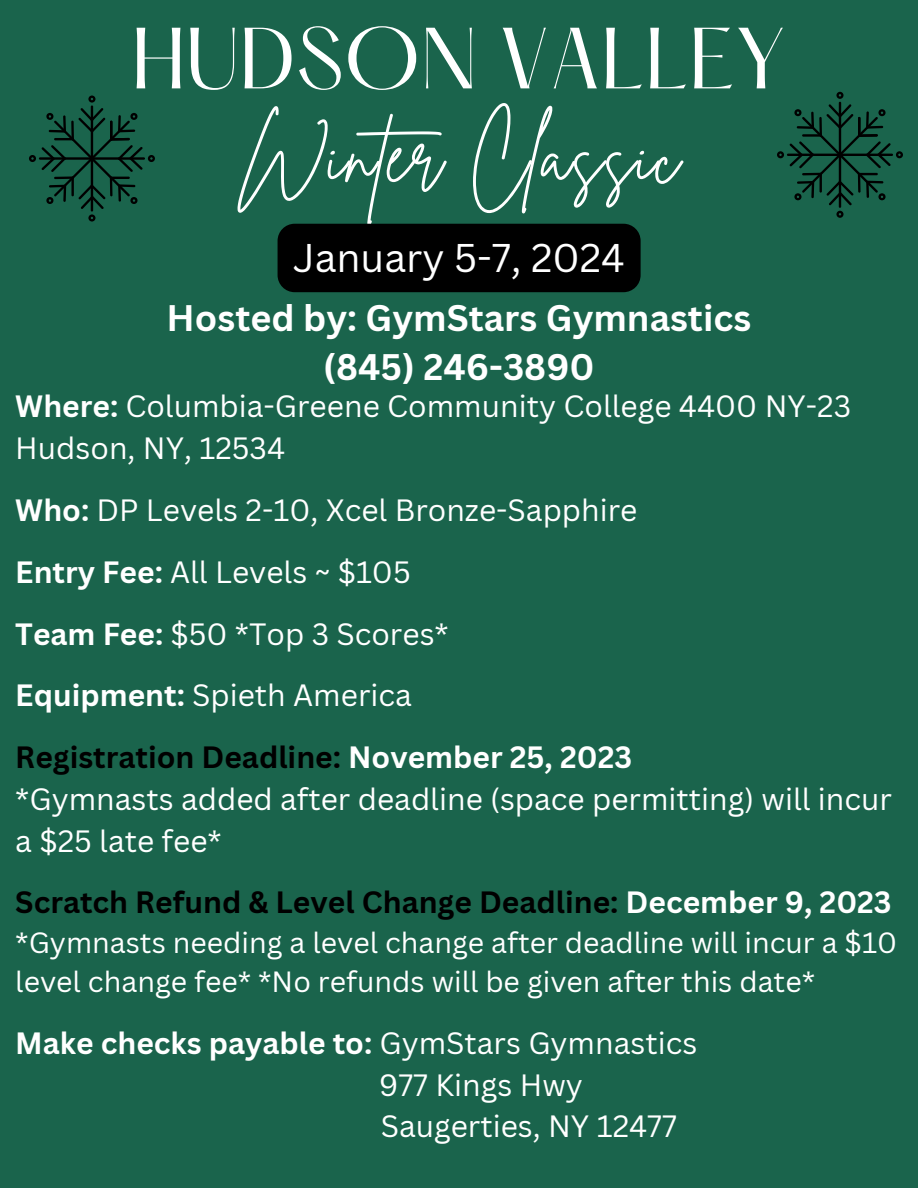
<style>
.page{position:relative;width:918px;height:1188px;background:#1a644c}
.page>*{position:absolute;margin:0;border:0;box-sizing:border-box;transform-origin:0 0}
.t1{font:76.2px "Brittany Signature";letter-spacing:.02em;color:#fff}
.t2{font:75.9px "Hatton";color:#fff}
.t3{font:39px "Canva Sans";color:#fff}
.t4{font:700 36px "Canva Sans";color:#fff}
.t5{font:30px/41.7px "Canva Sans";color:#fff}
.t6{font:700 30px "Canva Sans";color:#000}
.t7{font:700 30px "Canva Sans";color:#fff}
.t8{font:28.5px/39.3px "Canva Sans";color:#fff}
.s1{font-weight:700}
.s2{color:#fff}
.s3{font-weight:400}
</style>
<div class="page">
<div style="left:278px;top:224px;width:363px;height:68px;background:#000;border-radius:17px"></div>
<hr style="left:839px;top:102px;width:2px;height:106px;background:#000">
<hr style="left:787px;top:154px;width:106px;height:2px;background:#000">
<svg style="left:836px;top:211px;width:8px;height:7px"></svg>
<svg style="left:777px;top:151px;width:7px;height:7px"></svg>
<svg style="left:790px;top:92px;width:113px;height:113px"></svg>
<svg style="left:29px;top:96px;width:126px;height:126px"></svg>
<p class="t2" style="left:131px;top:23px;width:657px">HUDSON VALLEY</p>
<p class="t1" style="left:238px;top:106px;width:444px">Winter Classic</p>
<p class="t3" style="left:293px;top:230px;width:333px">January 5-7, 2024</p>
<p class="t4" style="left:167px;top:292px;width:586px">Hosted by: GymStars Gymnastics</p>
<p class="t4" style="left:323px;top:342px;width:273px">(845) 246-3890</p>
<p class="t5" style="left:15px;top:385px;width:837px"><span class="s1">Where:</span> Columbia-Greene Community College 4400 NY-23<br>Hudson, NY, 12534</p>
<p class="t5" style="left:15px;top:488px;width:624px"><span class="s1">Who:</span> DP Levels 2-10, Xcel Bronze-Sapphire</p>
<p class="t5" style="left:15px;top:550px;width:397px"><span class="s1">Entry Fee:</span> All Levels ~ $105</p>
<p class="t5" style="left:15px;top:612px;width:435px"><span class="s1">Team Fee:</span> $50 *Top 3 Scores*</p>
<p class="t5" style="left:15px;top:674px;width:398px"><span class="s1">Equipment:</span> Spieth America</p>
<p class="t6" style="left:15px;top:736px;width:618px">Registration Deadline: <span class="s2">November 25, 2023</span></p>
<p class="t5" style="left:15px;top:777px;width:878px">*Gymnasts added after deadline (space permitting) will incur a $25 late fee*</p>
<p class="t6" style="left:15px;top:881px;width:878px">Scratch Refund &amp; Level Change Deadline: <span class="s2">December 9, 2023</span></p>
<p class="t8" style="left:15px;top:922px;width:883px">*Gymnasts needing a level change after deadline will incur a $10 level change fee* *No refunds will be given after this date*</p>
<p class="t7" style="left:15px;top:1022px;width:683px">Make checks payable to: <span class="s3">GymStars Gymnastics</span></p>
<p class="t5" style="left:379px;top:1063px;width:205px">977 Kings Hwy</p>
<p class="t5" style="left:381px;top:1105px;width:298px">Saugerties, NY 12477</p>
</div>
